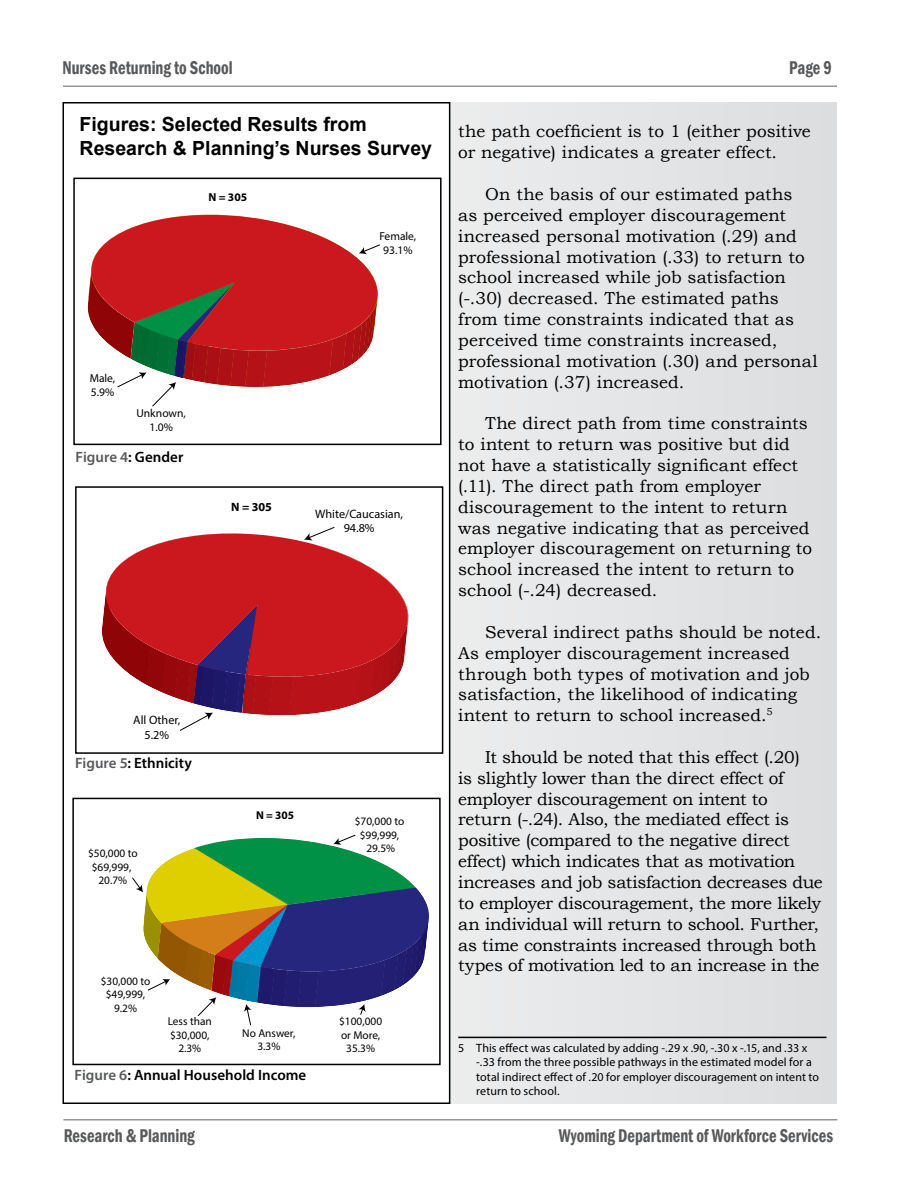
<style>
.page{position:relative;width:918px;height:1188px;background:#fff}
.page>*{position:absolute;margin:0;border:0;box-sizing:border-box;transform-origin:0 0}
.t1{font:700 19.5px/23.4px "Arial";color:#000}
.t2{font:600 condensed 18.9px "Franklin Gothic";color:#58595b;scale:.87 1}
.t3{font:17.25px/20.9px "Bookman Old Style";color:#000}
.t4{font:600 15px "Myriad Pro";color:#000}
.t5{font:600 15px "Myriad Pro";letter-spacing:.005em;color:#58595b}
.t6{font:12.15px/14.5px "Myriad Pro";color:#000;text-align:center}
.t7{font:700 12.15px "Myriad Pro";color:#000}
.t8{font:12px/14.4px "Myriad Pro";letter-spacing:.005em;color:#000}
.t9{font:11.55px/13.8px "Myriad Pro";color:#000;text-align:center}
.t10{font:700 11.55px "Myriad Pro";color:#000}
.t11{font:11.4px/13.6px "Myriad Pro";color:#000;text-align:center}
.t12{font:700 11.4px "Myriad Pro";color:#000}
.s1{color:#000}
.s2{color:#58595b}
</style>
<div class="page">
<hr style="left:63px;top:86px;width:774px;height:1px;background:#939598">
<hr style="left:63px;top:1119px;width:774px;height:1px;background:#939598">
<div style="left:64px;top:103px;width:772px;height:1001px;background:#e4e5e6"></div>
<hr style="left:458px;top:1037px;width:368px;height:1px;background:#000">
<div style="left:63px;top:102px;width:387px;height:1002px;background:#fff;border:2px solid #000"></div>
<svg style="left:87px;top:215px;width:293px;height:192px"></svg>
<div style="left:73px;top:178px;width:369px;height:267px;border:2px solid #000"></div>
<svg style="left:102px;top:527px;width:306px;height:204px"></svg>
<div style="left:75px;top:486px;width:368px;height:268px;border:2px solid #000"></div>
<svg style="left:132px;top:834px;width:297px;height:192px"></svg>
<div style="left:72px;top:798px;width:369px;height:267px;border:2px solid #000"></div>
<p class="t2" style="left:63px;top:55px;width:197px">Nurses Returning to School</p>
<p class="t2" style="left:789px;top:55px;width:51px">Page 9</p>
<p class="t1" style="left:80px;top:114px;width:354px">Figures: Selected Results from<br>Research &amp; Planning’s Nurses Survey</p>
<p class="t10" style="left:208px;top:189px;width:40px">N = 305</p>
<p class="t9" style="left:379px;top:229px;width:39px">Female,<br>93.1%</p>
<p class="t9" style="left:90px;top:371px;width:27px;text-align:left">Male,<br>5.9%</p>
<p class="t9" style="left:136px;top:406px;width:51px">Unknown,<br>1.0%</p>
<p class="t5" style="left:76px;top:448px;width:109px">Figure 4<span class="s1">: Gender</span></p>
<p class="t7" style="left:231px;top:499px;width:42px">N = 305</p>
<p class="t6" style="left:315px;top:506px;width:89px">White/Caucasian,<br>94.8%</p>
<p class="t6" style="left:133px;top:712px;width:49px">All Other,<br>5.2%</p>
<p class="t4" style="left:75px;top:754px;width:118px"><span class="s2">Figure 5</span>: Ethnicity</p>
<p class="t11" style="left:88px;top:846px;width:51px">$50,000 to $69,999,<br>20.7%</p>
<p class="t12" style="left:256px;top:808px;width:40px">N = 305</p>
<p class="t11" style="left:355px;top:814px;width:51px">$70,000 to $99,999,<br>29.5%</p>
<p class="t11" style="left:101px;top:974px;width:51px">$30,000 to $49,999,<br>9.2%</p>
<p class="t11" style="left:168px;top:1014px;width:46px">Less than $30,000,<br>2.3%</p>
<p class="t11" style="left:242px;top:1026px;width:55px">No Answer,<br>3.3%</p>
<p class="t4" style="left:75px;top:1065px;width:233px"><span class="s2">Figure 6</span>: Annual Household Income</p>
<p class="t11" style="left:339px;top:1014px;width:45px">$100,000 or More,<br>35.3%</p>
<p class="t3" style="left:458px;top:121px;width:354px">the path coefficient is to 1 (either positive or negative) indicates a greater effect.</p>
<p class="t3" style="left:458px;top:184px;width:361px;text-indent:27px">On the basis of our estimated paths<br>as perceived employer discouragement increased personal motivation (.29) and professional motivation (.33) to return to school increased while job satisfaction (-.30) decreased. The estimated paths from time constraints indicated that as perceived time constraints increased, professional motivation (.30) and personal motivation (.37) increased.</p>
<p class="t3" style="left:458px;top:413px;width:355px;text-indent:27px">The direct path from time constraints to intent to return was positive but did not have a statistically significant effect (.11). The direct path from employer discouragement to the intent to return was negative indicating that as perceived employer discouragement on returning to school increased the intent to return to school (-.24) decreased.</p>
<p class="t3" style="left:458px;top:622px;width:364px;text-indent:27px">Several indirect paths should be noted.<br>As employer discouragement increased through both types of motivation and job satisfaction, the likelihood of indicating intent to return to school increased.<sup>5</sup></p>
<p class="t3" style="left:458px;top:747px;width:366px;text-indent:27px">It should be noted that this effect (.20)<br>is slightly lower than the direct effect of employer discouragement on intent to return (-.24). Also, the mediated effect is positive (compared to the negative direct effect) which indicates that as motivation increases and job satisfaction decreases due to employer discouragement, the more likely an individual will return to school. Further, as time constraints increased through both types of motivation led to an increase in the</p>
<p class="t8" style="left:476px;top:1040px;width:344px;text-indent:-18px">5 This effect was calculated by adding -.29 x .90, -.30 x -.15, and .33 x -.33 from the three possible pathways in the estimated model for a total indirect effect of .20 for employer discouragement on intent to return to school.</p>
<p class="t2" style="left:64px;top:1123px;width:152px">Research &amp; Planning</p>
<p class="t2" style="left:559px;top:1123px;width:317px">Wyoming Department of Workforce Services</p>
</div>
